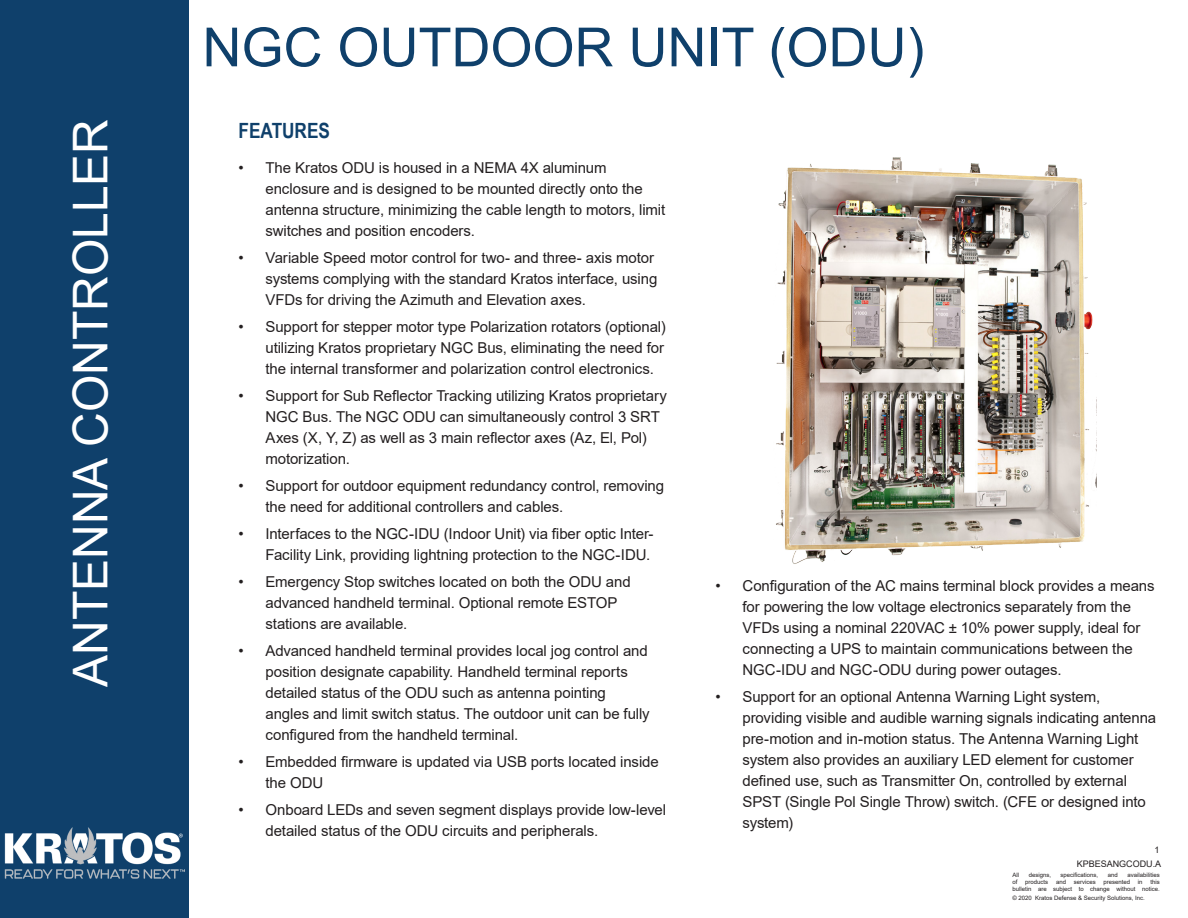
<style>
.page{position:relative;width:1188px;height:918px;background:#fff}
.page>*{position:absolute;margin:0;border:0;box-sizing:border-box;transform-origin:0 0}
.t1{font:54px "Arial";color:#0f406b}
.table_text{font:48px "Arial";color:#fff}
.t2{font:700 21px "Arial Narrow";color:#0f406b}
.t3{font:15px/21px "Arial";letter-spacing:-.005em;color:#231f20}
.t4{font:9px "Arial";color:#231f20}
.table_text-2{font:6px/6.9px "Arial";color:#231f20;text-align:right}
</style>
<div class="page">
<div style="left:0;top:0;width:189px;height:918px;background:#0f406b"></div>
<img style="left:4px;top:828px;width:180px;height:51px">
<img style="left:776px;top:157px;width:320px;height:407px">
<p class="table_text" style="left:58px;top:687px;width:570px;rotate:-90deg">ANTENNA CONTROLLER</p>
<p class="t1" style="left:202px;top:10px;width:723px">NGC OUTDOOR UNIT (ODU)</p>
<p class="t2" style="left:238px;top:115px;width:93px">FEATURES</p>
<p class="t3" style="left:266px;top:157px;width:401px;text-indent:-27px">• The Kratos ODU is housed in a NEMA 4X aluminum enclosure and is designed to be mounted directly onto the antenna structure, minimizing the cable length to motors, limit switches and position encoders.</p>
<p class="t3" style="left:266px;top:247px;width:393px;text-indent:-27px">• Variable Speed motor control for two- and three- axis motor systems complying with the standard Kratos interface, using<br>VFDs for driving the Azimuth and Elevation axes.</p>
<p class="t3" style="left:266px;top:316px;width:402px;text-indent:-27px">• Support for stepper motor type Polarization rotators (optional) utilizing Kratos proprietary NGC Bus, eliminating the need for the internal transformer and polarization control electronics.</p>
<p class="t3" style="left:266px;top:385px;width:403px;text-indent:-27px">• Support for Sub Reflector Tracking utilizing Kratos proprietary NGC Bus. The NGC ODU can simultaneously control 3 SRT Axes (X, Y, Z) as well as 3 main reflector axes (Az, El, Pol) motorization.</p>
<p class="t3" style="left:266px;top:475px;width:400px;text-indent:-27px">• Support for outdoor equipment redundancy control, removing the need for additional controllers and cables.</p>
<p class="t3" style="left:238px;top:523px;width:416px;text-align:right">• Interfaces to the NGC-IDU (Indoor Unit) via fiber optic Inter-<br>Facility Link, providing lightning protection to the NGC-IDU.</p>
<p class="t3" style="left:266px;top:571px;width:367px;text-indent:-27px">• Emergency Stop switches located on both the ODU and advanced handheld terminal. Optional remote ESTOP stations are available.</p>
<p class="t3" style="left:266px;top:640px;width:386px;text-indent:-27px">• Advanced handheld terminal provides local jog control and position designate capability. Handheld terminal reports detailed status of the ODU such as antenna pointing angles and limit switch status. The outdoor unit can be fully configured from the handheld terminal.</p>
<p class="t3" style="left:266px;top:751px;width:395px;text-indent:-27px">• Embedded firmware is updated via USB ports located inside the ODU</p>
<p class="t3" style="left:266px;top:799px;width:402px;text-indent:-27px">• Onboard LEDs and seven segment displays provide low-level detailed status of the ODU circuits and peripherals.</p>
<p class="t3" style="left:742px;top:576px;width:414px;text-indent:-27px">• Configuration of the AC mains terminal block provides a means for powering the low voltage electronics separately from the VFDs using a nominal 220VAC ± 10% power supply, ideal for connecting a UPS to maintain communications between the NGC-IDU and NGC-ODU during power outages.</p>
<p class="t3" style="left:742px;top:687px;width:415px;text-indent:-27px">• Support for an optional Antenna Warning Light system, providing visible and audible warning signals indicating antenna pre-motion and in-motion status. The Antenna Warning Light system also provides an auxiliary LED element for customer defined use, such as Transmitter On, controlled by external SPST (Single Pol Single Throw) switch. (CFE or designed into system)</p>
<p class="t4" style="left:1155px;top:843px;width:7px">1</p>
<p class="t4" style="left:1077px;top:857px;width:86px">KPBESANGCODU.A</p>
<p class="table_text-2" style="left:1012px;top:872px;width:8px">All</p>
<p class="table_text-2" style="left:1029px;top:872px;width:24px">designs,</p>
<p class="table_text-2" style="left:1061px;top:872px;width:39px">specifications,</p>
<p class="table_text-2" style="left:1108px;top:872px;width:12px">and</p>
<p class="table_text-2" style="left:1127px;top:872px;width:34px">availabilities</p>
<p class="table_text-2" style="left:1012px;top:879px;width:7px">of</p>
<p class="table_text-2" style="left:1025px;top:879px;width:25px">products</p>
<p class="table_text-2" style="left:1056px;top:879px;width:12px">and</p>
<p class="table_text-2" style="left:1074px;top:879px;width:24px">services</p>
<p class="table_text-2" style="left:1104px;top:879px;width:28px">presented</p>
<p class="table_text-2" style="left:1138px;top:879px;width:6px">in</p>
<p class="table_text-2" style="left:1012px;top:879px;width:149px">this<br>bulletin are subject to change without notice.</p>
<p class="table_text-2" style="left:1012px;top:894px;width:134px">© 2020 Kratos Defense &amp; Security Solutions, Inc.</p>
</div>
